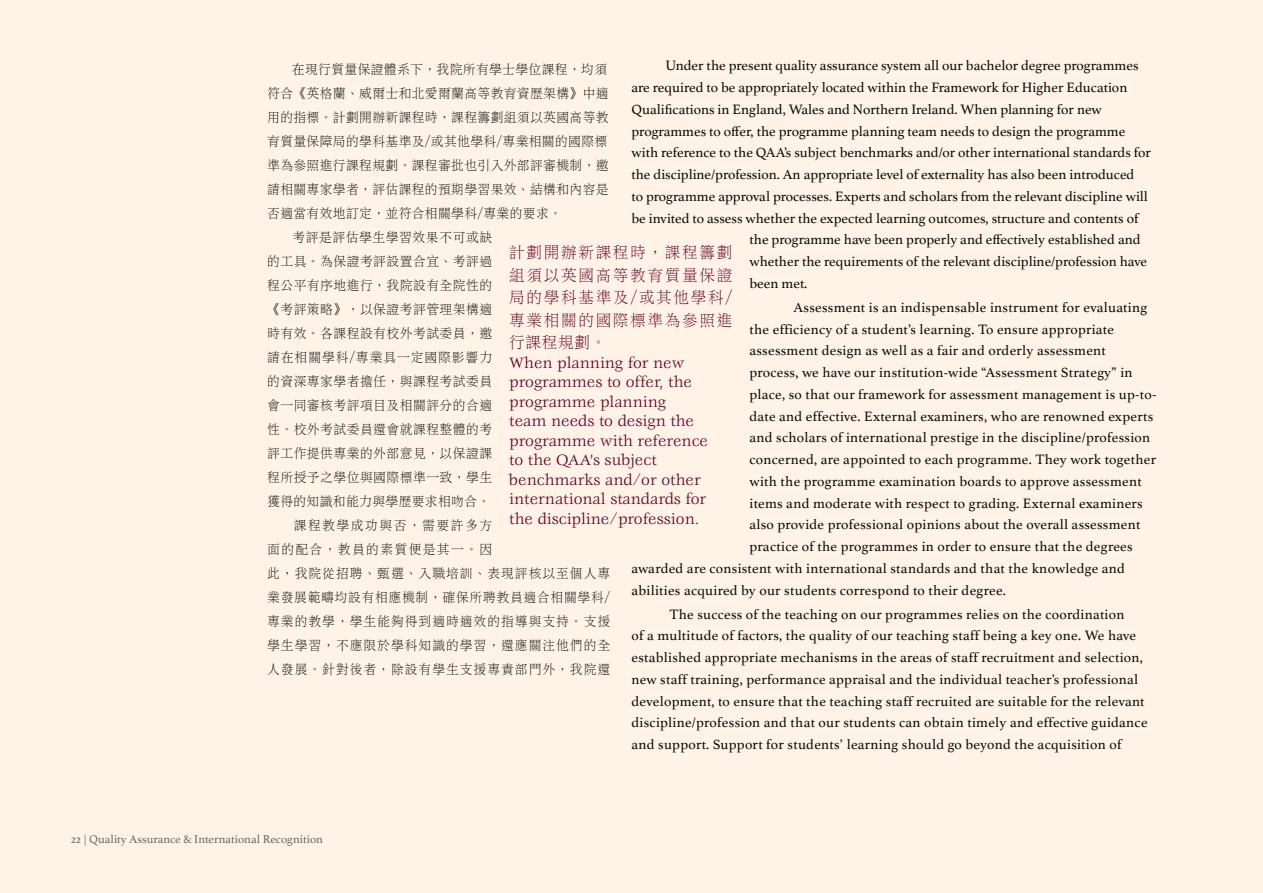
<style>
.page{position:relative;width:1263px;height:893px;background:#fff3e7}
.page>*{position:absolute;margin:0;border:0;box-sizing:border-box;transform-origin:0 0}
.t1{font:16.5px/19.5px "Veljovic";color:#630029}
.t2{font:16.5px/22.5px "DF Li Song HK W3";letter-spacing:.105em;color:#630029;text-align:justify;scale:.95 1}
.t3{font:14.25px/21.8px "Athelas";letter-spacing:.02em;color:#0a0a0a}
.t4{font:14.25px "Athelas";color:#0a0a0a}
.t5{font:13.5px/24px "DF Li Song HK W3";letter-spacing:.035em;color:#0a0a0a;scale:.95 1}
.t6{font:12px "Athelas";color:#696a6c}
.s1{color:#000}
</style>
<div class="page">
<p class="t5" style="left:267px;top:57px;width:363px"><span class="s1">　　</span>在現行質量保證體系下，我院所有學士學位課程，均須符合《英格蘭、威爾士和北愛爾蘭高等教育資歷架構》中適用的指標。計劃開辦新課程時，課程籌劃組須以英國高等教育質量保障局的學科基準及/或其他學科/專業相關的國際標準為參照進行課程規劃。課程審批也引入外部評審機制，邀請相關專家學者，評估課程的預期學習果效、結構和內容是否適當有效地訂定，並符合相關學科/專業的要求。<br><span class="s1">　　</span>考評是評估學生學習效果不可或缺<br>的工具。為保證考評設置合宜、考評過<br>程公平有序地進行，我院設有全院性的<br>《考評策略》，以保證考評管理架構適<br>時有效。各課程設有校外考試委員，邀<br>請在相關學科/專業具一定國際影響力<br>的資深專家學者擔任，與課程考試委員<br>會一同審核考評項目及相關評分的合適<br>性。校外考試委員還會就課程整體的考<br>評工作提供專業的外部意見，以保證課<br>程所授予之學位與國際標準一致，學生<br>獲得的知識和能力與學歷要求相吻合。<br><span class="s1">　　</span>課程教學成功與否，需要許多方<br>面的配合，教員的素質便是其一。因<br>此，我院從招聘、甄選、入職培訓、表現評核以至個人專業發展範疇均設有相應機制，確保所聘教員適合相關學科/專業的教學，學生能夠得到適時適效的指導與支持。支援學生學習，不應限於學科知識的學習，還應關注他們的全人發展。針對後者，除設有學生支援專責部門外，我院還</p>
<p class="t4" style="left:665px;top:54px;width:475px">Under the present quality assurance system all our bachelor degree programmes</p>
<p class="t4" style="left:631px;top:76px;width:497px">are required to be appropriately located within the Framework for Higher Education</p>
<p class="t4" style="left:631px;top:98px;width:472px">Qualifications in England, Wales and Northern Ireland. When planning for new</p>
<p class="t4" style="left:631px;top:120px;width:495px">programmes to offer, the programme planning team needs to design the programme</p>
<p class="t4" style="left:631px;top:141px;width:521px">with reference to the QAA’s subject benchmarks and/or other international standards for</p>
<p class="t4" style="left:631px;top:163px;width:504px">the discipline/profession. An appropriate level of externality has also been introduced</p>
<p class="t4" style="left:631px;top:185px;width:518px">to programme approval processes. Experts and scholars from the relevant discipline will</p>
<p class="t4" style="left:631px;top:207px;width:508px">be invited to assess whether the expected learning outcomes, structure and contents of</p>
<p class="t4" style="left:749px;top:228px;width:393px">the programme have been properly and effectively established and</p>
<p class="t4" style="left:749px;top:250px;width:399px">whether the requirements of the relevant discipline/profession have</p>
<p class="t3" style="left:749px;top:272px;width:59px">been met.</p>
<p class="t3" style="left:793px;top:296px;width:355px">Assessment is an indispensable instrument for evaluating</p>
<p class="t3" style="left:749px;top:318px;width:366px">the efficiency of a student’s learning. To ensure appropriate</p>
<p class="t3" style="left:749px;top:339px;width:358px">assessment design as well as a fair and orderly assessment</p>
<p class="t3" style="left:749px;top:361px;width:385px">process, we have our institution-wide “Assessment Strategy” in</p>
<p class="t3" style="left:749px;top:383px;width:408px">place, so that our framework for assessment management is up-to-</p>
<p class="t3" style="left:749px;top:405px;width:405px">date and effective. External examiners, who are renowned experts</p>
<p class="t3" style="left:749px;top:426px;width:402px">and scholars of international prestige in the discipline/profession</p>
<p class="t3" style="left:749px;top:448px;width:408px">concerned, are appointed to each programme. They work together</p>
<p class="t3" style="left:749px;top:470px;width:394px">with the programme examination boards to approve assessment</p>
<p class="t3" style="left:749px;top:491px;width:395px">items and moderate with respect to grading. External examiners</p>
<p class="t3" style="left:749px;top:513px;width:392px">also provide professional opinions about the overall assessment</p>
<p class="t3" style="left:749px;top:535px;width:385px">practice of the programmes in order to ensure that the degrees</p>
<p class="t3" style="left:631px;top:557px;width:495px">awarded are consistent with international standards and that the knowledge and</p>
<p class="t3" style="left:631px;top:578px;width:376px">abilities acquired by our students correspond to their degree.</p>
<p class="t3" style="left:631px;top:602px;width:518px;text-indent:38px">The success of the teaching on our programmes relies on the coordination<br>of a multitude of factors, the quality of our teaching staff being a key one. We have established appropriate mechanisms in the areas of staff recruitment and selection, new staff training, performance appraisal and the individual teacher’s professional development, to ensure that the teaching staff recruited are suitable for the relevant discipline/profession and that our students can obtain timely and effective guidance and support. Support for students’ learning should go beyond the acquisition of</p>
<p class="t2" style="left:509px;top:241px;width:236px">計劃開辦新課程時，課程籌劃組須以英國高等教育質量保證局的學科基準及/或其他學科/專業相關的國際標準為參照進行課程規劃。</p>
<p class="t1" style="left:509px;top:353px;width:200px">When planning for new programmes to offer, the programme planning<br>team needs to design the programme with reference to the QAA’s subject benchmarks and/or other international standards for the discipline/profession.</p>
<p class="t6" style="left:71px;top:829px;width:254px">22 | Quality Assurance &amp; International Recognition</p>
</div>
